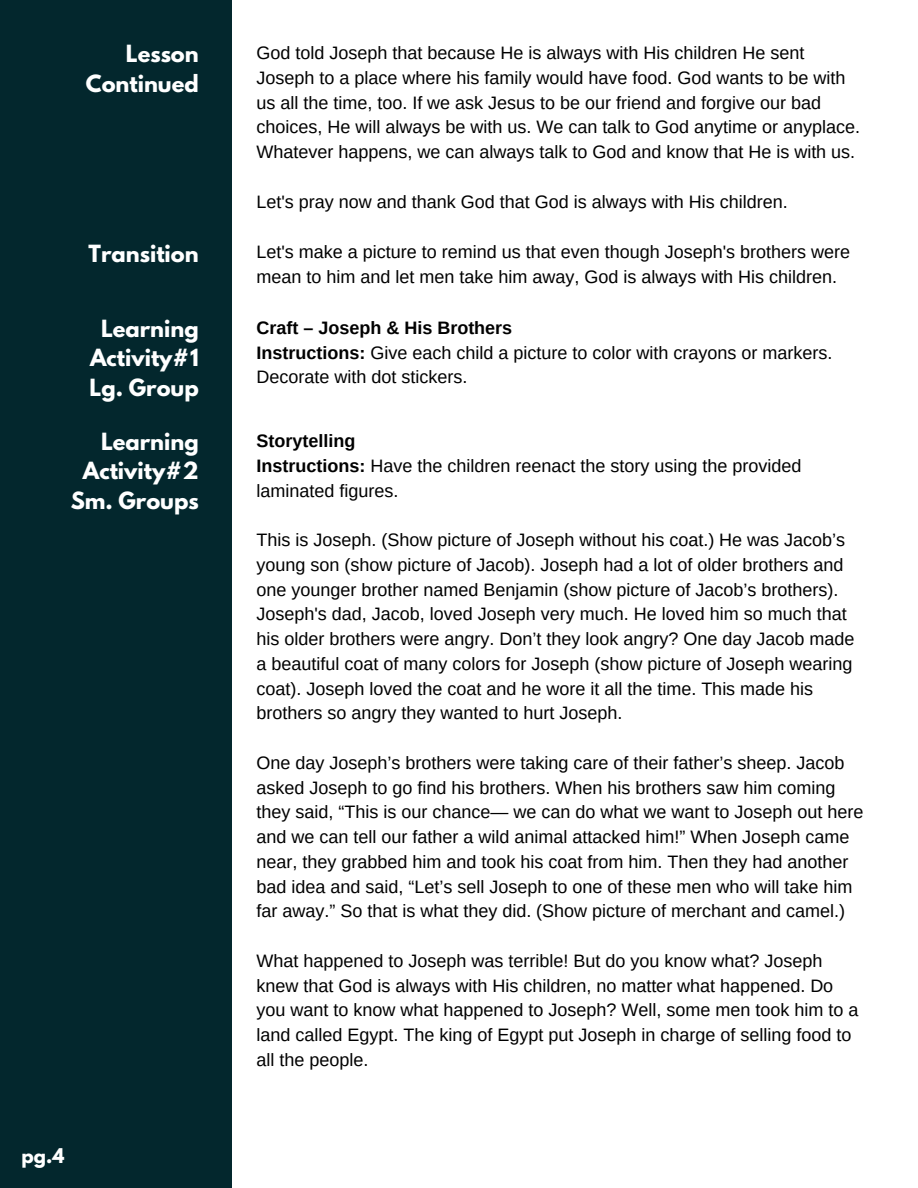
<style>
.page{position:relative;width:918px;height:1188px;background:#fff}
.page>*{position:absolute;margin:0;border:0;box-sizing:border-box;transform-origin:0 0}
.t1{font:700 21px/29.2px "League Spartan";color:#fff;text-align:right}
.t2{font:18px/24.8px "Arimo";color:#000}
.t3{font:18px/24.8px "Arimo";color:#000}
.t4{font:700 18px "Arimo";color:#000}
.t5{font:700 18px "League Spartan";color:#fff}
.s1{font-weight:700}
</style>
<div class="page">
<div style="left:0;top:0;width:232px;height:1188px;background:#03272d"></div>
<p class="t1" style="left:86px;top:42px;width:114px">Lesson<br>Continued</p>
<h1 class="t3" style="left:256px;top:41px;width:605px">God told Joseph that because He is always with His children He sent Joseph to a place where his family would have food. God wants to be with us all the time, too. If we ask Jesus to be our friend and forgive our bad choices, He will always be with us. We can talk to God anytime or anyplace.<br>Whatever happens, we can always talk to God and know that He is with us.</h1>
<p class="t3" style="left:256px;top:189px;width:533px">Let's pray now and thank God that God is always with His children.</p>
<p class="t1" style="left:89px;top:241px;width:112px">Transition</p>
<h1 class="t3" style="left:256px;top:240px;width:595px">Let's make a picture to remind us that even though Joseph's brothers were mean to him and let men take him away, God is always with His children.</h1>
<p class="t1" style="left:90px;top:317px;width:111px;text-align:center">Learning<br>Activity#1<br>Lg. Group</p>
<h2 class="t4" style="left:256px;top:318px;width:257px">Craft – Joseph &amp; His Brothers</h2>
<h1 class="t2" style="left:256px;top:340px;width:577px"><span class="s1">Instructions:</span> Give each child a picture to color with crayons or markers.<br>Decorate with dot stickers.</h1>
<p class="t1" style="left:71px;top:430px;width:129px">Learning<br>Activity#2<br>Sm. Groups</p>
<h1 class="t4" style="left:256px;top:431px;width:100px">Storytelling</h1>
<p class="t2" style="left:256px;top:453px;width:546px"><span class="s1">Instructions:</span> Have the children reenact the story using the provided laminated figures.</p>
<p class="t2" style="left:256px;top:527px;width:599px">This is Joseph. (Show picture of Joseph without his coat.) He was Jacob’s young son (show picture of Jacob). Joseph had a lot of older brothers and one younger brother named Benjamin (show picture of Jacob’s brothers).<br>Joseph's dad, Jacob, loved Joseph very much. He loved him so much that his older brothers were angry. Don’t they look angry? One day Jacob made a beautiful coat of many colors for Joseph (show picture of Joseph wearing coat). Joseph loved the coat and he wore it all the time. This made his brothers so angry they wanted to hurt Joseph.</p>
<p class="t2" style="left:256px;top:750px;width:608px">One day Joseph’s brothers were taking care of their father’s sheep. Jacob asked Joseph to go find his brothers. When his brothers saw him coming they said, “This is our chance— we can do what we want to Joseph out here and we can tell our father a wild animal attacked him!” When Joseph came near, they grabbed him and took his coat from him. Then they had another bad idea and said, “Let’s sell Joseph to one of these men who will take him far away.” So that is what they did. (Show picture of merchant and camel.)</p>
<p class="t2" style="left:256px;top:948px;width:603px">What happened to Joseph was terrible! But do you know what? Joseph knew that God is always with His children, no matter what happened. Do you want to know what happened to Joseph? Well, some men took him to a land called Egypt. The king of Egypt put Joseph in charge of selling food to all the people.</p>
<p class="t5" style="left:22px;top:1146px;width:44px">pg.4</p>
</div>
